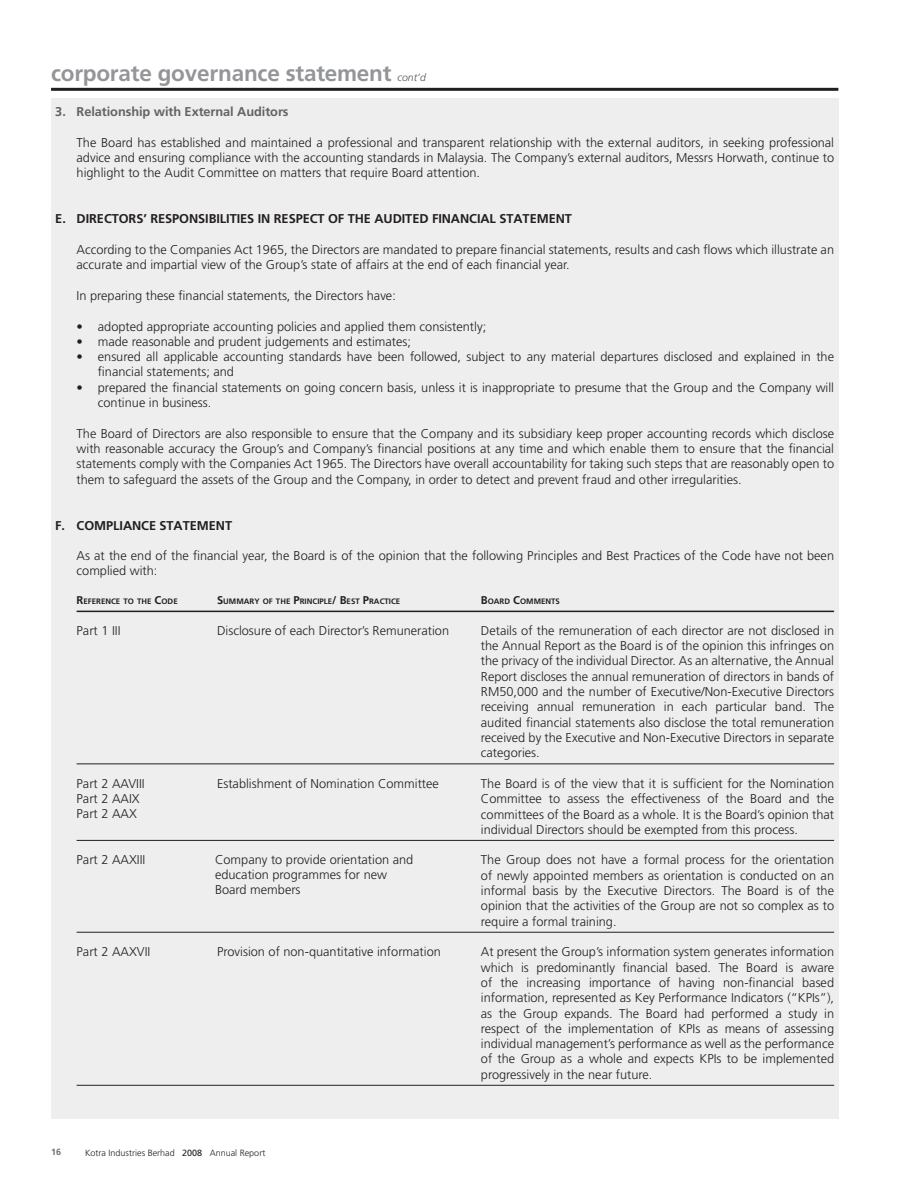
<style>
.page{position:relative;width:915px;height:1191px;background:#fff}
.page>*{position:absolute;margin:0;border:0;box-sizing:border-box;transform-origin:0 0}
.t1{font:700 22.5px "Frutiger";letter-spacing:-.01em;color:#939598}
.t2{font:300 12.75px/15.3px "Frutiger";color:#231f20;text-align:justify}
.t3{font:700 12.75px "Frutiger";letter-spacing:-.005em;color:#231f20}
.t4{font:700 12.75px "Frutiger";letter-spacing:-.005em;color:#636366}
.t5{font:300 9px "Frutiger";color:#231f20}
.t6{font:700 9px "Frutiger";color:#6c6d70}
.t7{font:700 7.8px "Frutiger";color:#231f20}
.s1{font-weight:300;font-style:italic;font-size:10.5px;color:#57585a}
.s2{font-size:11.25px}
.s3{font-weight:400}
</style>
<div class="page">
<hr style="left:51px;top:88px;width:787px;height:3px;background:#231f20">
<div style="left:51px;top:98px;width:787px;height:1020px;background:#eeeeef"></div>
<hr style="left:77px;top:610px;width:756px;height:2px;background:#231f20">
<hr style="left:77px;top:763px;width:756px;height:1px;background:#231f20">
<hr style="left:77px;top:840px;width:756px;height:1px;background:#231f20">
<hr style="left:77px;top:932px;width:756px;height:1px;background:#231f20">
<hr style="left:77px;top:1085px;width:756px;height:1px;background:#231f20">
<h1 class="t1" style="left:51px;top:64px;width:376px">corporate governance statement <span class="s1">cont’d</span></h1>
<p class="t4" style="left:55px;top:107px;width:235px">3. Relationship with External Auditors</p>
<p class="t2" style="left:77px;top:136px;width:758px">The Board has established and maintained a professional and transparent relationship with the external auditors, in seeking professional advice and ensuring compliance with the accounting standards in Malaysia. The Company’s external auditors, Messrs Horwath, continue to highlight to the Audit Committee on matters that require Board attention.</p>
<p class="t3" style="left:55px;top:214px;width:518px">E. DIRECTORS’ RESPONSIBILITIES IN RESPECT OF THE AUDITED FINANCIAL STATEMENT</p>
<p class="t2" style="left:77px;top:243px;width:758px">According to the Companies Act 1965, the Directors are mandated to prepare financial statements, results and cash flows which illustrate an accurate and impartial view of the Group’s state of affairs at the end of each financial year.</p>
<p class="t2" style="left:77px;top:289px;width:321px">In preparing these financial statements, the Directors have:</p>
<p class="t2" style="left:77px;top:319px;width:411px">• adopted appropriate accounting policies and applied them consistently;</p>
<p class="t2" style="left:77px;top:335px;width:336px">• made reasonable and prudent judgements and estimates;</p>
<p class="t2" style="left:98px;top:350px;width:737px;text-indent:-21px">• ensured all applicable accounting standards have been followed, subject to any material departures disclosed and explained in the financial statements; and</p>
<p class="t2" style="left:98px;top:381px;width:737px;text-indent:-21px">• prepared the financial statements on going concern basis, unless it is inappropriate to presume that the Group and the Company will continue in business.</p>
<p class="t2" style="left:77px;top:426px;width:758px">The Board of Directors are also responsible to ensure that the Company and its subsidiary keep proper accounting records which disclose with reasonable accuracy the Group’s and Company’s financial positions at any time and which enable them to ensure that the financial statements comply with the Companies Act 1965. The Directors have overall accountability for taking such steps that are reasonably open to them to safeguard the assets of the Group and the Company, in order to detect and prevent fraud and other irregularities.</p>
<p class="t3" style="left:55px;top:520px;width:178px">F. COMPLIANCE STATEMENT</p>
<p class="t2" style="left:77px;top:549px;width:758px">As at the end of the financial year, the Board is of the opinion that the following Principles and Best Practices of the Code have not been complied with:</p>
<p class="t7" style="left:77px;top:598px;width:103px"><span class="s2">R</span>EFERENCE TO THE <span class="s2">C</span>ODE</p>
<p class="t7" style="left:217px;top:598px;width:185px"><span class="s2">S</span>UMMARY OF THE <span class="s2">P</span>RINCIPLE<span class="s2">/ B</span>EST <span class="s2">P</span>RACTICE</p>
<p class="t7" style="left:480px;top:598px;width:80px"><span class="s2">B</span>OARD <span class="s2">C</span>OMMENTS</p>
<p class="t2" style="left:77px;top:624px;width:45px">Part 1 III</p>
<p class="t2" style="left:217px;top:624px;width:233px">Disclosure of each Director’s Remuneration</p>
<p class="t2" style="left:480px;top:624px;width:354px">Details of the remuneration of each director are not disclosed in the Annual Report as the Board is of the opinion this infringes on the privacy of the individual Director. As an alternative, the Annual Report discloses the annual remuneration of directors in bands of RM50,000 and the number of Executive/Non-Executive Directors receiving annual remuneration in each particular band. The audited financial statements also disclose the total remuneration received by the Executive and Non-Executive Directors in separate categories.</p>
<p class="t2" style="left:217px;top:777px;width:223px">Establishment of Nomination Committee</p>
<p class="t2" style="left:480px;top:777px;width:354px">The Board is of the view that it is sufficient for the Nomination Committee to assess the effectiveness of the Board and the committees of the Board as a whole. It is the Board’s opinion that individual Directors should be exempted from this process.</p>
<p class="t2" style="left:77px;top:853px;width:70px">Part 2 AAXIII</p>
<p class="t2" style="left:480px;top:853px;width:354px">The Group does not have a formal process for the orientation of newly appointed members as orientation is conducted on an informal basis by the Executive Directors. The Board is of the opinion that the activities of the Group are not so complex as to require a formal training.</p>
<p class="t2" style="left:77px;top:945px;width:75px">Part 2 AAXVII</p>
<p class="t2" style="left:217px;top:945px;width:225px">Provision of non-quantitative information</p>
<p class="t2" style="left:480px;top:945px;width:354px">At present the Group’s information system generates information which is predominantly financial based. The Board is aware of the increasing importance of having non-financial based information, represented as Key Performance Indicators (“KPIs”), as the Group expands. The Board had performed a study in respect of the implementation of KPIs as means of assessing individual management’s performance as well as the performance of the Group as a whole and expects KPIs to be implemented progressively in the near future.</p>
<p class="t2" style="left:77px;top:776px;width:70px;text-align:left">Part 2 AAVIII<br>Part 2 AAIX<br>Part 2 AAX</p>
<p class="t2" style="left:215px;top:852px;width:200px;text-align:left">Company to provide orientation and education programmes for new<br>Board members</p>
<p class="t6" style="left:51px;top:1148px;width:12px">16</p>
<p class="t5" style="left:85px;top:1149px;width:182px">Kotra Industries Berhad <span class="s3">2008</span> Annual Report</p>
</div>
